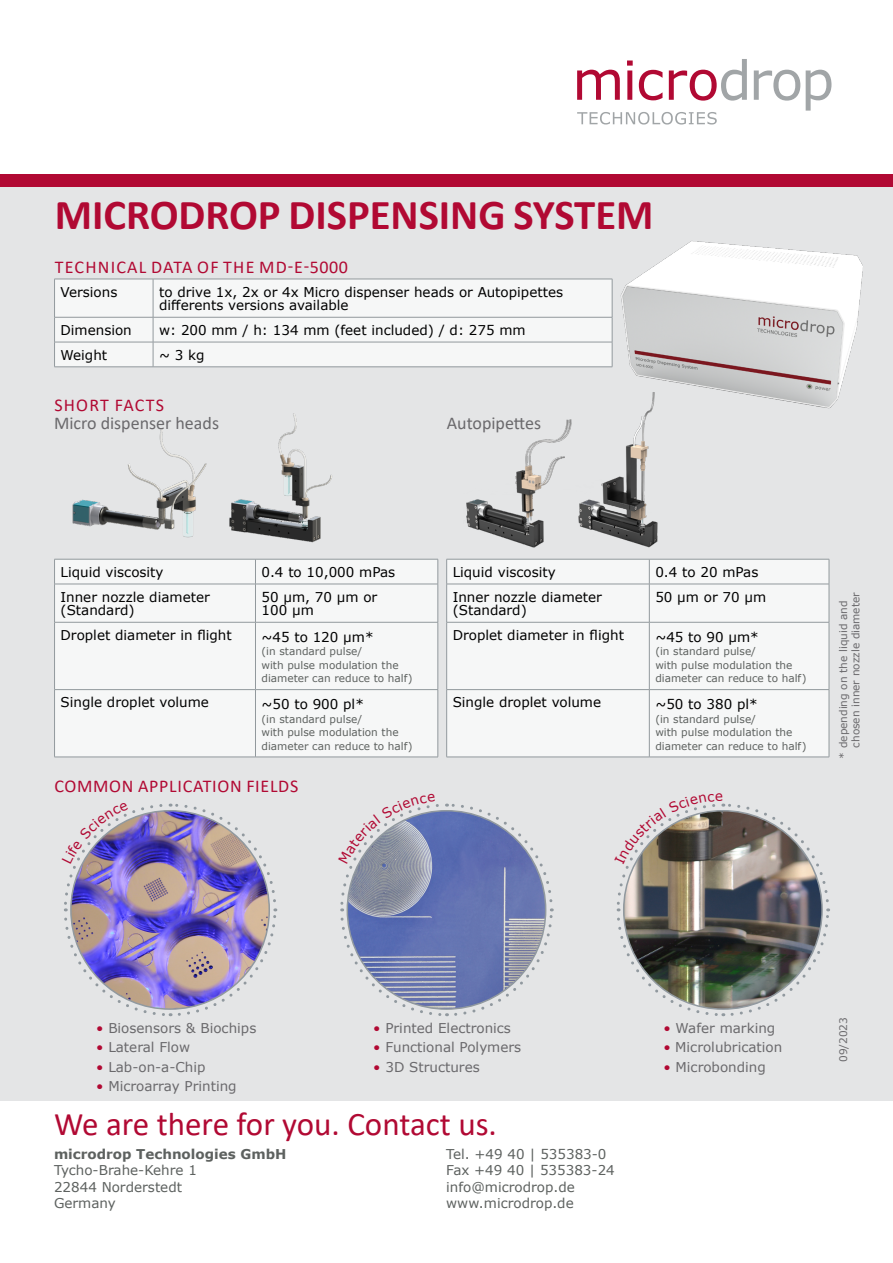
<style>
.page{position:relative;width:893px;height:1263px;background:#fff}
.page>*{position:absolute;margin:0;border:0;box-sizing:border-box;transform-origin:0 0}
.t1{font:700 42.75px "Calibri";color:#b10933}
.t2{font:33px "Calibri";color:#b10933}
.t3{font:18px "Calibri";color:#6a696c}
.t4{font:18px "Calibri";letter-spacing:.07em;color:#b10933}
.t5{font:18px "Calibri";letter-spacing:.04em;color:#b10933}
.t6{font:18px "Calibri";letter-spacing:.065em;color:#b10933}
.t7{font:13.5px/13.5px "Verdana";color:#000}
.t8{font:13.5px "Verdana";color:#6a696c}
.t9{font:13.5px "Verdana";color:#5d615f}
.t10{font:700 13.5px "Verdana";color:#5d615f}
.t11{font:10.5px/13.5px "Verdana";color:#5d615f}
.t12{font:10.5px/12.6px "Verdana";color:#6a696c}
.s1{color:#b10933}
</style>
<div class="page">
<div style="left:0;top:187px;width:893px;height:914px;background:#e4e5e6"></div>
<div style="left:0;top:174px;width:893px;height:13px;background:#b10933"></div>
<svg style="left:577px;top:70px;width:43px;height:30px"></svg>
<svg style="left:627px;top:61px;width:6px;height:39px"></svg>
<svg style="left:639px;top:70px;width:23px;height:30px"></svg>
<svg style="left:669px;top:59px;width:78px;height:42px"></svg>
<svg style="left:754px;top:70px;width:46px;height:31px"></svg>
<svg style="left:806px;top:70px;width:25px;height:41px"></svg>
<svg style="left:577px;top:112px;width:140px;height:13px"></svg>
<div style="left:55px;top:280px;width:557px;height:87px;background:#f6f7f7"></div>
<hr style="left:54px;top:279px;width:99px;height:1px;background:#92999d">
<hr style="left:54px;top:279px;width:1px;height:38px;background:#92999d">
<hr style="left:153px;top:279px;width:459px;height:1px;background:#92999d">
<hr style="left:153px;top:279px;width:1px;height:38px;background:#92999d">
<hr style="left:54px;top:317px;width:99px;height:1px;background:#92999d">
<hr style="left:153px;top:317px;width:459px;height:1px;background:#92999d">
<hr style="left:54px;top:342px;width:99px;height:1px;background:#92999d">
<svg style="left:54px;top:317px;width:1px;height:50px"></svg>
<hr style="left:153px;top:342px;width:459px;height:1px;background:#92999d">
<svg style="left:153px;top:317px;width:1px;height:50px"></svg>
<hr style="left:54px;top:367px;width:99px;height:1px;background:#92999d">
<hr style="left:153px;top:367px;width:459px;height:1px;background:#92999d">
<img style="left:72px;top:429px;width:135px;height:109px">
<img style="left:612px;top:241px;width:251px;height:168px">
<div style="left:55px;top:560px;width:383px;height:197px;background:#f6f7f7"></div>
<hr style="left:54px;top:559px;width:201px;height:1px;background:#92999d">
<svg style="left:54px;top:559px;width:1px;height:25px"></svg>
<hr style="left:255px;top:559px;width:183px;height:1px;background:#92999d">
<svg style="left:255px;top:559px;width:1px;height:25px"></svg>
<svg style="left:438px;top:559px;width:1px;height:25px"></svg>
<hr style="left:54px;top:584px;width:201px;height:1px;background:#92999d">
<hr style="left:54px;top:584px;width:1px;height:38px;background:#92999d">
<hr style="left:255px;top:584px;width:183px;height:1px;background:#92999d">
<hr style="left:255px;top:584px;width:1px;height:38px;background:#92999d">
<hr style="left:438px;top:584px;width:1px;height:38px;background:#92999d">
<hr style="left:54px;top:622px;width:201px;height:1px;background:#92999d">
<hr style="left:54px;top:622px;width:1px;height:67px;background:#92999d">
<hr style="left:255px;top:622px;width:183px;height:1px;background:#92999d">
<hr style="left:255px;top:622px;width:1px;height:67px;background:#92999d">
<hr style="left:438px;top:622px;width:1px;height:67px;background:#92999d">
<hr style="left:54px;top:689px;width:201px;height:1px;background:#92999d">
<hr style="left:54px;top:690px;width:1px;height:67px;background:#92999d">
<hr style="left:255px;top:689px;width:183px;height:1px;background:#92999d">
<hr style="left:255px;top:690px;width:1px;height:67px;background:#92999d">
<hr style="left:438px;top:690px;width:1px;height:67px;background:#92999d">
<hr style="left:54px;top:757px;width:201px;height:1px;background:#92999d">
<hr style="left:255px;top:757px;width:183px;height:1px;background:#92999d">
<div style="left:447px;top:560px;width:382px;height:197px;background:#f6f7f7"></div>
<hr style="left:446px;top:559px;width:203px;height:1px;background:#92999d">
<svg style="left:446px;top:559px;width:1px;height:25px"></svg>
<hr style="left:649px;top:559px;width:180px;height:1px;background:#92999d">
<svg style="left:649px;top:559px;width:1px;height:25px"></svg>
<svg style="left:829px;top:559px;width:1px;height:25px"></svg>
<hr style="left:446px;top:584px;width:203px;height:1px;background:#92999d">
<hr style="left:446px;top:584px;width:1px;height:38px;background:#92999d">
<hr style="left:649px;top:584px;width:180px;height:1px;background:#92999d">
<hr style="left:649px;top:584px;width:1px;height:38px;background:#92999d">
<hr style="left:829px;top:584px;width:1px;height:38px;background:#92999d">
<hr style="left:446px;top:622px;width:203px;height:1px;background:#92999d">
<hr style="left:446px;top:622px;width:1px;height:67px;background:#92999d">
<hr style="left:649px;top:622px;width:180px;height:1px;background:#92999d">
<hr style="left:649px;top:622px;width:1px;height:67px;background:#92999d">
<hr style="left:829px;top:622px;width:1px;height:67px;background:#92999d">
<hr style="left:446px;top:689px;width:203px;height:1px;background:#92999d">
<hr style="left:446px;top:690px;width:1px;height:67px;background:#92999d">
<hr style="left:649px;top:689px;width:180px;height:1px;background:#92999d">
<hr style="left:649px;top:690px;width:1px;height:67px;background:#92999d">
<hr style="left:829px;top:690px;width:1px;height:67px;background:#92999d">
<hr style="left:446px;top:757px;width:203px;height:1px;background:#92999d">
<hr style="left:649px;top:757px;width:180px;height:1px;background:#92999d">
<img style="left:466px;top:432px;width:98px;height:116px">
<img style="left:564px;top:387px;width:110px;height:161px">
<img style="left:229px;top:413px;width:103px;height:130px">
<img style="left:64px;top:803px;width:214px;height:214px">
<svg style="left:340px;top:803px;width:214px;height:214px"></svg>
<img style="left:616px;top:803px;width:214px;height:214px">
<p class="t1" style="left:55px;top:185px;width:600px">MICRODROP DISPENSING SYSTEM</p>
<p class="t4" style="left:55px;top:254px;width:295px">TECHNICAL DATA OF THE MD-E-5000</p>
<p class="t7" style="left:61px;top:285px;width:58px">Versions</p>
<p class="t7" style="left:159px;top:285px;width:405px">to drive 1x, 2x or 4x Micro dispenser heads or Autopipettes differents versions available</p>
<p class="t7" style="left:61px;top:323px;width:73px">Dimension</p>
<p class="t7" style="left:159px;top:323px;width:368px">w: 200 mm / h: 134 mm (feet included) / d: 275 mm</p>
<p class="t7" style="left:61px;top:348px;width:48px">Weight</p>
<p class="t7" style="left:159px;top:348px;width:47px">~ 3 kg</p>
<p class="t6" style="left:54px;top:392px;width:111px">SHORT FACTS</p>
<p class="t3" style="left:54px;top:410px;width:167px">Micro dispenser heads</p>
<p class="t3" style="left:447px;top:410px;width:96px">Autopipettes</p>
<p class="t7" style="left:61px;top:565px;width:104px">Liquid viscosity</p>
<p class="t7" style="left:261px;top:565px;width:135px">0.4 to 10,000 mPas</p>
<p class="t7" style="left:61px;top:590px;width:151px">Inner nozzle diameter (Standard)</p>
<p class="t7" style="left:261px;top:590px;width:117px">50 µm, 70 µm or</p>
<p class="t7" style="left:261px;top:603px;width:54px">100 µm</p>
<p class="t7" style="left:61px;top:628px;width:173px">Droplet diameter in flight</p>
<p class="t7" style="left:261px;top:630px;width:114px">~45 to 120 µm*</p>
<p class="t11" style="left:261px;top:645px;width:139px">(in standard pulse/<br>with pulse modulation the</p>
<p class="t11" style="left:261px;top:672px;width:153px">diameter can reduce to half)</p>
<p class="t7" style="left:61px;top:695px;width:150px">Single droplet volume</p>
<p class="t7" style="left:261px;top:697px;width:104px">~50 to 900 pl*</p>
<p class="t11" style="left:261px;top:712px;width:139px">(in standard pulse/<br>with pulse modulation the</p>
<p class="t11" style="left:261px;top:739px;width:153px">diameter can reduce to half)</p>
<p class="t5" style="left:54px;top:774px;width:245px">COMMON APPLICATION FIELDS</p>
<p class="t7" style="left:453px;top:565px;width:104px">Liquid viscosity</p>
<p class="t7" style="left:655px;top:565px;width:105px">0.4 to 20 mPas</p>
<p class="t7" style="left:453px;top:590px;width:151px">Inner nozzle diameter</p>
<p class="t7" style="left:453px;top:603px;width:76px">(Standard)</p>
<p class="t7" style="left:655px;top:590px;width:112px">50 µm or 70 µm</p>
<p class="t7" style="left:453px;top:628px;width:173px">Droplet diameter in flight</p>
<p class="t7" style="left:655px;top:630px;width:105px">~45 to 90 µm*</p>
<p class="t11" style="left:655px;top:645px;width:139px">(in standard pulse/<br>with pulse modulation the</p>
<p class="t11" style="left:655px;top:672px;width:153px">diameter can reduce to half)</p>
<p class="t7" style="left:453px;top:695px;width:150px">Single droplet volume</p>
<p class="t7" style="left:655px;top:697px;width:104px">~50 to 380 pl*</p>
<p class="t11" style="left:655px;top:712px;width:139px">(in standard pulse/<br>with pulse modulation the</p>
<p class="t11" style="left:655px;top:739px;width:153px">diameter can reduce to half)</p>
<p class="t12" style="left:837px;top:747px;width:157px;text-indent:-11px;rotate:-90deg">* depending on the liquid and chosen inner nozzle diameter</p>
<p class="t8" style="left:96px;top:1019px;width:162px"><span class="s1">•</span> Biosensors &amp; Biochips</p>
<p class="t8" style="left:96px;top:1038px;width:95px"><span class="s1">•</span> Lateral Flow</p>
<p class="t8" style="left:96px;top:1058px;width:111px"><span class="s1">•</span> Lab-on-a-Chip</p>
<p class="t8" style="left:96px;top:1077px;width:142px"><span class="s1">•</span> Microarray Printing</p>
<p class="t8" style="left:373px;top:1019px;width:139px"><span class="s1">•</span> Printed Electronics</p>
<p class="t8" style="left:373px;top:1038px;width:149px"><span class="s1">•</span> Functional Polymers</p>
<p class="t8" style="left:373px;top:1058px;width:108px"><span class="s1">•</span> 3D Structures</p>
<p class="t2" style="left:54px;top:1101px;width:444px">We are there for you. Contact us.</p>
<p class="t10" style="left:54px;top:1144px;width:234px">microdrop Technologies GmbH</p>
<p class="t9" style="left:54px;top:1161px;width:145px">Tycho-Brahe-Kehre 1</p>
<p class="t9" style="left:54px;top:1177px;width:130px">22844 Norderstedt</p>
<p class="t9" style="left:54px;top:1194px;width:63px">Germany</p>
<p class="t9" style="left:446px;top:1144px;width:162px">Tel. +49 40 | 535383-0</p>
<p class="t9" style="left:446px;top:1161px;width:170px">Fax +49 40 | 535383-24</p>
<p class="t9" style="left:446px;top:1177px;width:130px">info@microdrop.de</p>
<p class="t9" style="left:446px;top:1194px;width:129px">www.microdrop.de</p>
<p class="t8" style="left:663px;top:1019px;width:113px"><span class="s1">•</span> Wafer marking</p>
<p class="t8" style="left:663px;top:1038px;width:120px"><span class="s1">•</span> Microlubrication</p>
<p class="t8" style="left:663px;top:1058px;width:104px"><span class="s1">•</span> Microbonding</p>
<p class="t12" style="left:837px;top:1062px;width:46px;rotate:-90deg">09/2023</p>
</div>
